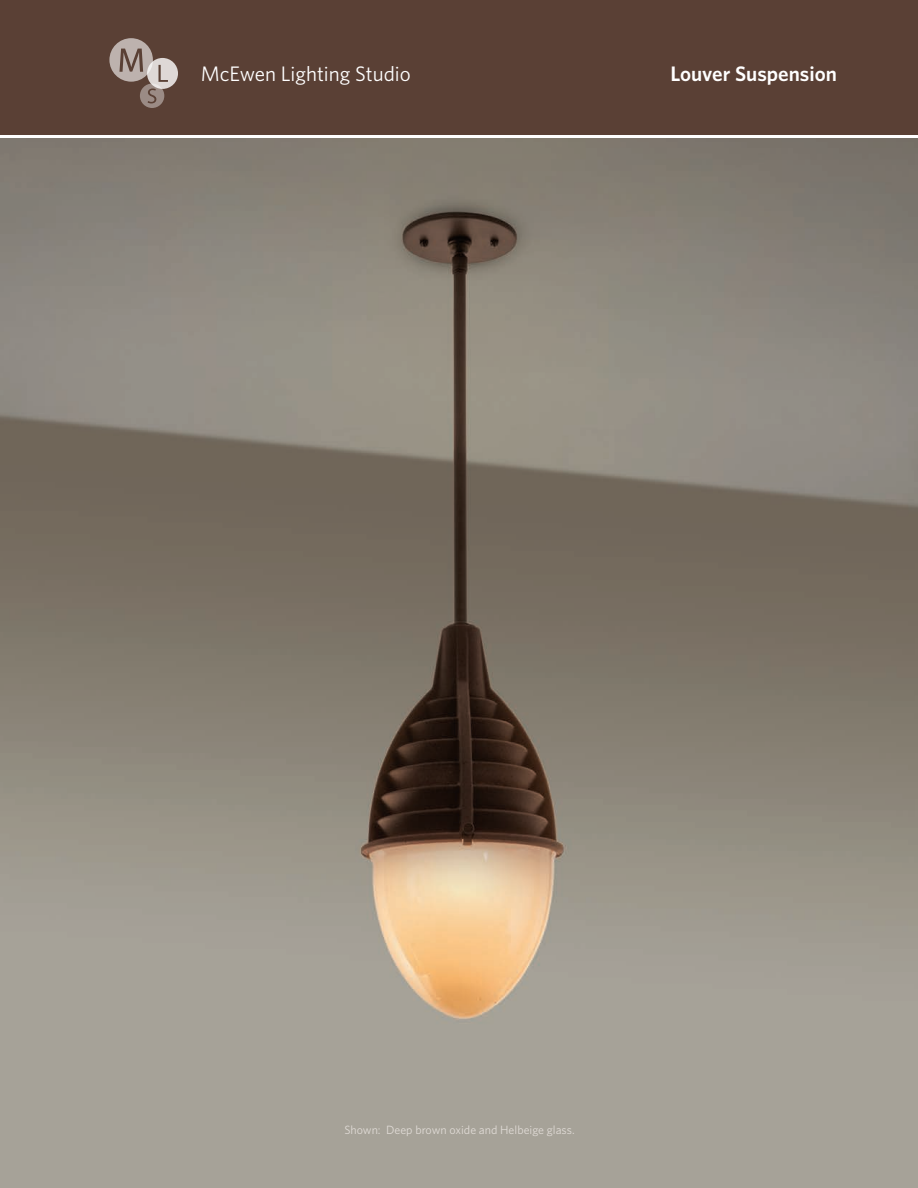
<style>
.page{position:relative;width:918px;height:1188px;background:#fff}
.page>*{position:absolute;margin:0;border:0;box-sizing:border-box;transform-origin:0 0}
.t1{font:21px "Whitney HTF";color:#fff}
.t2{font:600 21px "Whitney HTF";color:#fff}
.t3{font:12px "Whitney HTF";color:#e0dbd6}
</style>
<div class="page">
<div style="left:0;top:0;width:918px;height:135px;background:#5a4035"></div>
<svg style="left:109px;top:38px;width:69px;height:70px"></svg>
<img style="left:0;top:138px;width:918px;height:1050px">
<h1 class="t1" style="left:201px;top:61px;width:212px">McEwen Lighting Studio</h1>
<p class="t2" style="left:670px;top:61px;width:168px">Louver Suspension</p>
<p class="t3" style="left:344px;top:1123px;width:232px">Shown: Deep brown oxide and Helbeige glass.</p>
</div>
